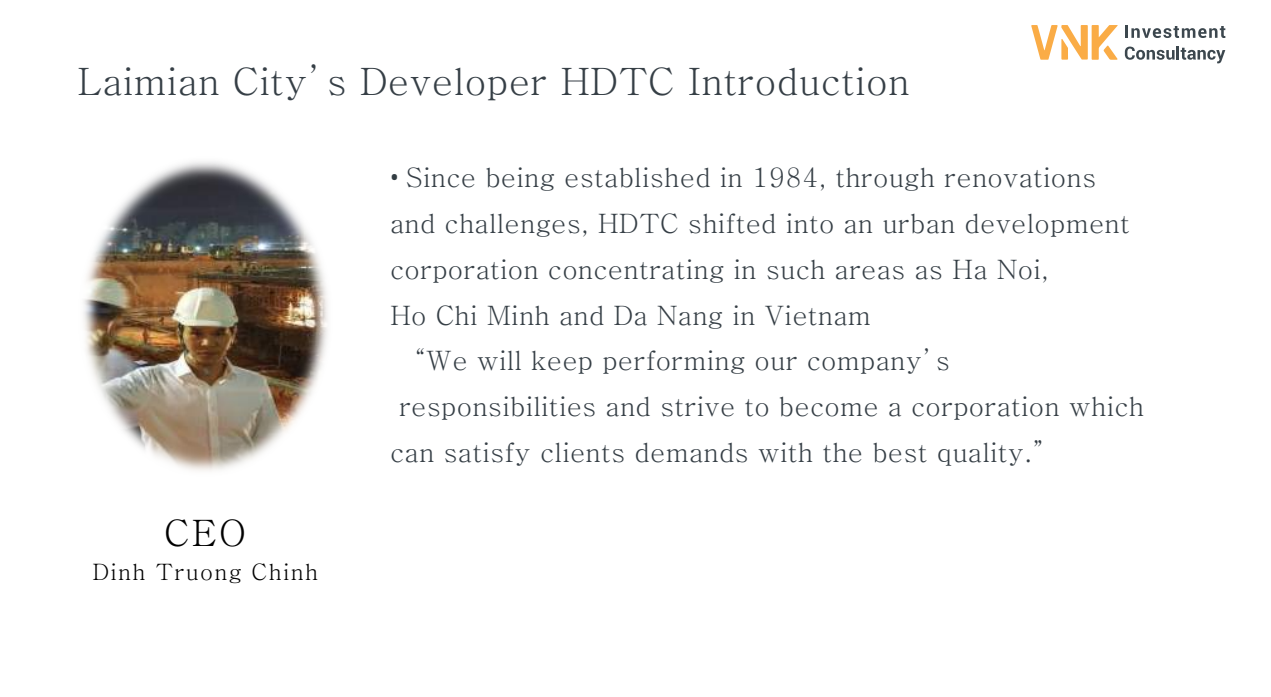
<style>
.page{position:relative;width:1271px;height:697px;background:#fff}
.page>*{position:absolute;margin:0;border:0;box-sizing:border-box;transform-origin:0 0}
.t1{font:500 37.75px "Adobe Myungjo Std";color:#363f46}
.t2{font:500 36.25px "Adobe Myungjo Std";color:#000}
.t3{font:500 26.75px "Adobe Myungjo Std";color:#363f46}
.t4{font:500 22.5px "Adobe Myungjo Std";letter-spacing:.05em;color:#000}
.s1{font-family:"Roboto";font-weight:400;font-size:26px;color:#333d43}
</style>
<div class="page">
<img style="left:83px;top:161px;width:245px;height:310px">
<svg style="left:1031px;top:25px;width:86px;height:35px"></svg>
<svg style="left:1125px;top:25px;width:100px;height:13px"></svg>
<svg style="left:1124px;top:46px;width:101px;height:17px"></svg>
<h1 class="t1" style="left:77px;top:61px;width:834px">Laimian City’s Developer HDTC Introduction</h1>
<h2 class="t2" style="left:164px;top:513px;width:84px">CEO</h2>
<p class="t4" style="left:92px;top:559px;width:227px">Dinh Truong Chinh</p>
<p class="t3" style="left:390px;top:164px;width:708px"><span class="s1">•</span> Since being established in 1984, through renovations</p>
<p class="t3" style="left:390px;top:209px;width:741px">and challenges, HDTC shifted into an urban development</p>
<p class="t3" style="left:390px;top:255px;width:660px">corporation concentrating in such areas as Ha Noi,</p>
<p class="t3" style="left:390px;top:301px;width:482px">Ho Chi Minh and Da Nang in Vietnam</p>
<p class="t3" style="left:399px;top:346px;width:552px">“We will keep performing our company’s</p>
<p class="t3" style="left:399px;top:392px;width:747px">responsibilities and strive to become a corporation which</p>
<p class="t3" style="left:390px;top:438px;width:670px">can satisfy clients demands with the best quality.”</p>
</div>
